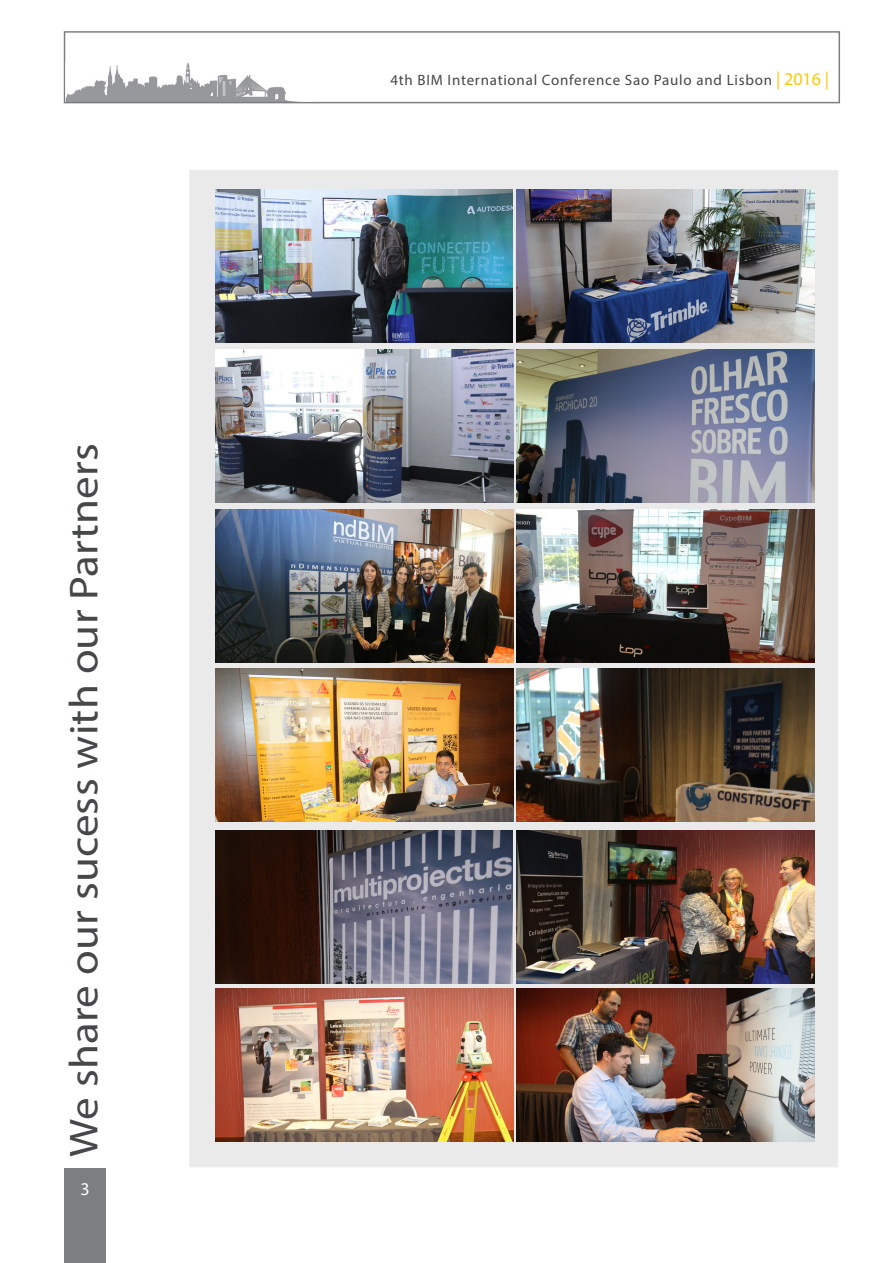
<style>
.page{position:relative;width:893px;height:1263px;background:#fff}
.page>*{position:absolute;margin:0;border:0;box-sizing:border-box;transform-origin:0 0}
.t1{font:40.5px "Myriad Pro";letter-spacing:.005em;color:#464748;scale:1.11 1}
.t2{font:18px "Myriad Pro";color:#fff}
.t3{font:15px "Myriad Pro";letter-spacing:.05em;color:#464748}
.s1{font-size:18px;color:#fec70c}
</style>
<div class="page">
<div style="left:64px;top:31px;width:776px;height:72px;border:2px solid #464748"></div>
<div style="left:65px;top:1168px;width:41px;height:94px;background:#7d7e7f"></div>
<img style="left:65px;top:61px;width:248px;height:41px">
<div style="left:189px;top:170px;width:649px;height:997px;background:#eaeaeb"></div>
<img style="left:215px;top:350px;width:298px;height:153px">
<img style="left:517px;top:350px;width:297px;height:153px">
<img style="left:215px;top:668px;width:298px;height:153px">
<img style="left:215px;top:988px;width:298px;height:153px">
<img style="left:215px;top:830px;width:298px;height:153px">
<img style="left:215px;top:509px;width:298px;height:153px">
<img style="left:517px;top:988px;width:297px;height:153px">
<img style="left:517px;top:668px;width:297px;height:153px">
<img style="left:215px;top:189px;width:298px;height:153px">
<img style="left:517px;top:509px;width:297px;height:153px">
<img style="left:517px;top:830px;width:297px;height:153px">
<img style="left:517px;top:189px;width:297px;height:153px">
<h1 class="t1" style="left:59px;top:1157px;width:644px;rotate:-90deg">We share our sucess with our Partners</h1>
<p class="t2" style="left:80px;top:1178px;width:11px">3</p>
<p class="t3" style="left:390px;top:70px;width:440px">4th BIM International Conference Sao Paulo and Lisbon <span class="s1">| 2016 |</span></p>
</div>
